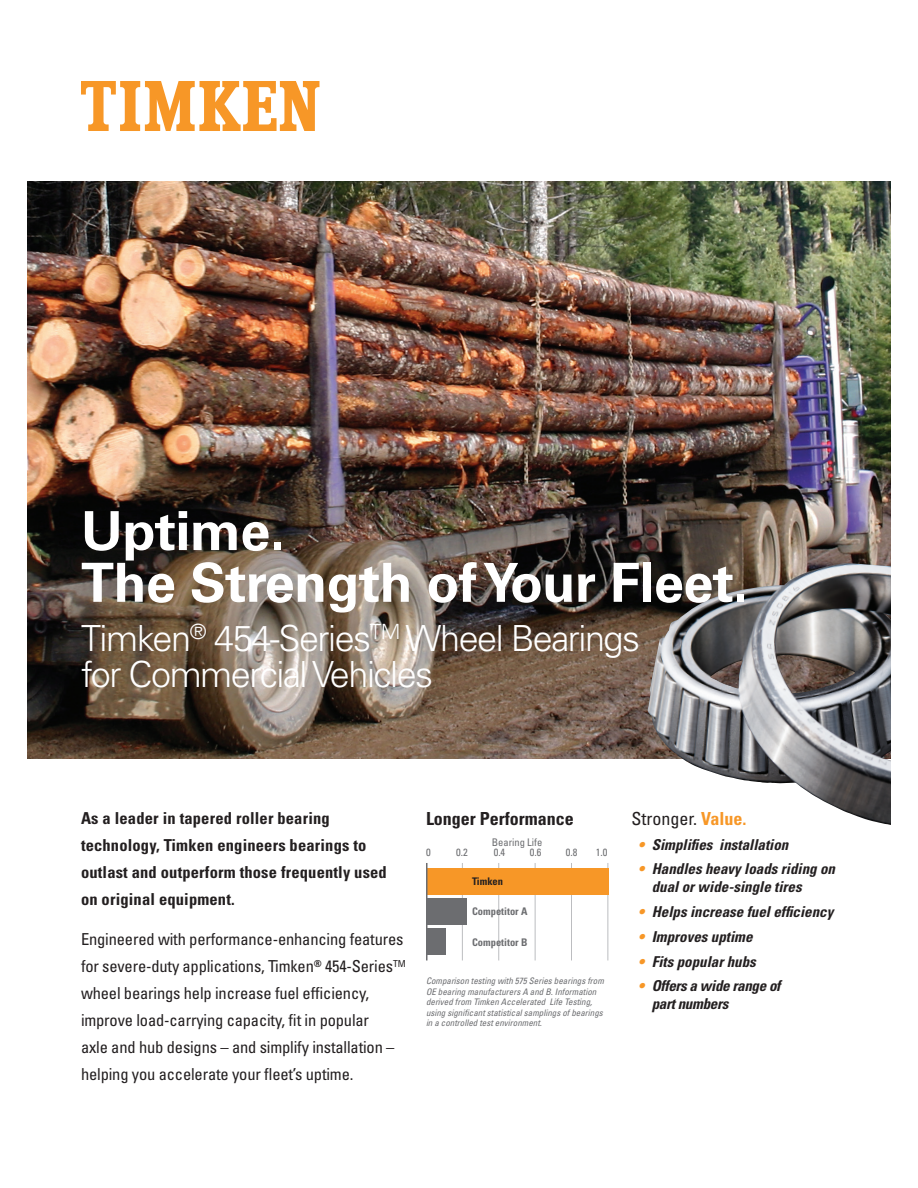
<style>
.page{position:relative;width:918px;height:1188px;background:#fff}
.page>*{position:absolute;margin:0;border:0;box-sizing:border-box;transform-origin:0 0}
.t1{font:700 54px "Univers LT Std";letter-spacing:-.01em;color:#fff}
.Sub_Title{font:300 36px/36px "Univers LT Std";letter-spacing:-.04em;color:#fff}
.Graphs___Charts__Title{font:700 condensed 18px "Univers LT Std";color:#231f20}
.Subheading_2{font:condensed 18px "Univers LT Std";color:#231f20}
.Body_Copy{font:condensed 16.5px/27px "Univers LT Std";letter-spacing:-.01em;color:#231f20}
.Intro_Copy{font:700 condensed 16.5px/27px "Univers LT Std";letter-spacing:.01em;color:#231f20}
.t2{font:italic 700 condensed 15px/18px "Univers LT Std";color:#231f20}
.t3{font:italic 700 condensed 15px/18px "Univers LT Std";letter-spacing:-.02em;color:#231f20}
.Graphs___Charts__Axis_Text{font:condensed 10.5px "Univers LT Std";color:#6c6d70}
.Graphs___Charts__Axis_Text-2{font:700 condensed 10.5px "Univers LT Std";color:#6c6d70}
.Graphs___Charts__Axis_Text-3{font:700 condensed 10.5px "Univers LT Std";color:#231f20}
.Graphs___Charts__Footnotes___Description{font:italic condensed 9px/10.5px "Univers LT Std";color:#6c6d70}
.s1{font-weight:700;color:#f79727}
.s2{color:#f79727}
</style>
<div class="page">
<img style="left:27px;top:181px;width:864px;height:577px">
<hr style="left:462px;top:863px;width:1px;height:97px;background:#bcbdc0">
<hr style="left:498px;top:863px;width:1px;height:97px;background:#bcbdc0">
<hr style="left:535px;top:863px;width:1px;height:97px;background:#bcbdc0">
<hr style="left:571px;top:863px;width:1px;height:97px;background:#bcbdc0">
<hr style="left:608px;top:863px;width:1px;height:97px;background:#bcbdc0">
<div style="left:426px;top:868px;width:182px;height:26px;background:#f79727"></div>
<div style="left:426px;top:929px;width:19px;height:26px;background:#6c6d70"></div>
<div style="left:426px;top:899px;width:40px;height:26px;background:#6c6d70"></div>
<hr style="left:426px;top:863px;width:2px;height:97px;background:#6c6d70">
<svg style="left:81px;top:81px;width:238px;height:50px"></svg>
<img style="left:648px;top:563px;width:243px;height:262px">
<p class="t1" style="left:81px;top:499px;width:205px">Uptime.</p>
<p class="t1" style="left:81px;top:551px;width:669px">The Strength of Your Fleet.</p>
<p class="Sub_Title" style="left:81px;top:621px;width:561px">Timken<sup>®</sup> 454-Series<sup>TM</sup> Wheel Bearings for Commercial Vehicles</p>
<p class="Intro_Copy" style="left:81px;top:804px;width:307px">As a leader in tapered roller bearing technology, Timken engineers bearings to outlast and outperform those frequently used on original equipment.</p>
<p class="Body_Copy" style="left:81px;top:926px;width:326px">Engineered with performance-enhancing features for severe-duty applications, Timken<sup>®</sup> 454-Series<sup>TM </sup>wheel bearings help increase fuel efficiency, improve load-carrying capacity, fit in popular<br>axle and hub designs – and simplify installation – helping you accelerate your fleet’s uptime.</p>
<p class="Graphs___Charts__Title" style="left:426px;top:807px;width:149px">Longer Performance</p>
<p class="Graphs___Charts__Axis_Text" style="left:492px;top:836px;width:52px">Bearing Life</p>
<p class="Graphs___Charts__Axis_Text" style="left:426px;top:846px;width:6px">0</p>
<p class="Graphs___Charts__Axis_Text" style="left:456px;top:846px;width:13px">0.2</p>
<p class="Graphs___Charts__Axis_Text" style="left:494px;top:846px;width:13px">0.4</p>
<p class="Graphs___Charts__Axis_Text" style="left:530px;top:846px;width:13px">0.6</p>
<p class="Graphs___Charts__Axis_Text" style="left:566px;top:846px;width:13px">0.8</p>
<p class="Graphs___Charts__Axis_Text" style="left:596px;top:846px;width:13px">1.0</p>
<p class="Graphs___Charts__Axis_Text-3" style="left:472px;top:875px;width:32px">Timken</p>
<p class="Graphs___Charts__Axis_Text-2" style="left:472px;top:905px;width:57px">Competitor A</p>
<p class="Graphs___Charts__Axis_Text-2" style="left:472px;top:935px;width:57px">Competitor B</p>
<p class="Graphs___Charts__Footnotes___Description" style="left:426px;top:976px;width:179px">Comparison testing with 575 Series bearings from OE bearing manufacturers A and B. Information derived from Timken Accelerated Life Testing, using significant statistical samplings of bearings in a controlled test environment.</p>
<p class="Subheading_2" style="left:632px;top:807px;width:117px">Stronger. <span class="s1">Value.</span></p>
<p class="t2" style="left:638px;top:835px;width:152px"><span class="s2">•</span> Simplifies installation</p>
<p class="t2" style="left:652px;top:860px;width:185px;text-indent:-14px"><span class="s2">•</span> Handles heavy loads riding on dual or wide-single tires</p>
<p class="t2" style="left:638px;top:903px;width:197px"><span class="s2">•</span> Helps increase fuel efficiency</p>
<p class="t2" style="left:638px;top:928px;width:116px"><span class="s2">•</span> Improves uptime</p>
<p class="t2" style="left:638px;top:952px;width:119px"><span class="s2">•</span> Fits popular hubs</p>
<p class="t3" style="left:652px;top:977px;width:130px;text-indent:-14px"><span class="s2">•</span> Offers a wide range of part numbers</p>
</div>
